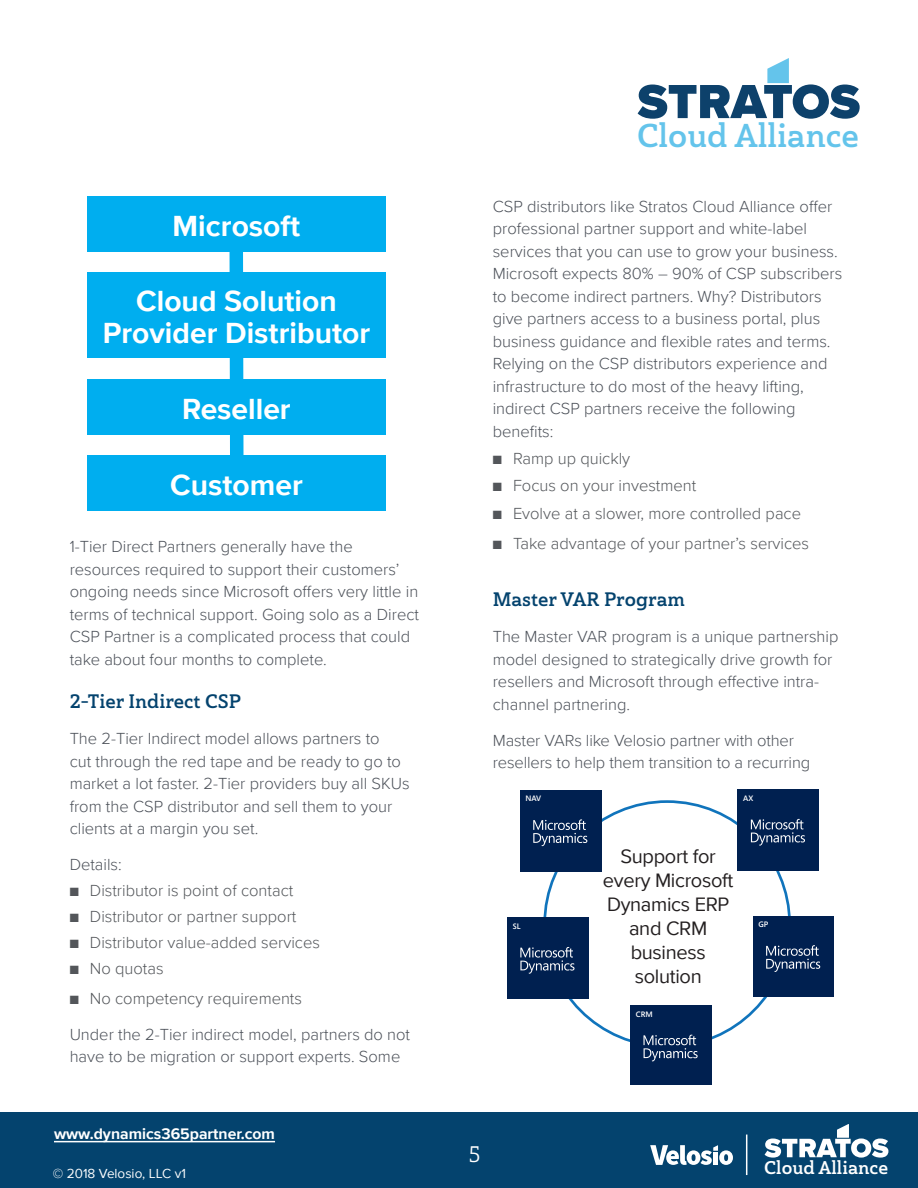
<style>
.page{position:relative;width:918px;height:1188px;background:#fff}
.page>*{position:absolute;margin:0;border:0;box-sizing:border-box;transform-origin:0 0}
.t1{font:33px "Haboro Slab Nor Bol";color:#64c4eb}
.text{font:700 30px "Proxima Nova";color:#fff}
.t2{font:22.5px "Haboro Slab Nor Reg";color:#fff}
.t3{font:20.1px/24px "Proxima Nova";letter-spacing:-.015em;color:#231f20;text-align:center}
.Smaller_Subhead{font:19.5px "Haboro Slab Nor Bol";color:#04436e}
.t4{font:18.45px "Haboro Slab Nor Bol";color:#fff}
.Body{font:300 16.5px/22.5px "Proxima Nova";color:#4c5159}
.t5{font:300 16.5px "Proxima Nova";color:#53565a}
.t6{font:700 15.75px "Proxima Nova";color:#fff}
.t7{font:13.5px "Proxima Nova";color:#fff}
.t8{font:600 7.8px "Segoe Pro";color:#fff}
</style>
<div class="page">
<div style="left:0;top:1113px;width:918px;height:75px;background:#04436e"></div>
<hr style="left:54px;top:1141px;width:221px;height:1px;background:#fff">
<svg style="left:638px;top:58px;width:222px;height:61px"></svg>
<svg style="left:650px;top:1145px;width:83px;height:20px"></svg>
<svg style="left:765px;top:1124px;width:123px;height:34px"></svg>
<hr style="left:746px;top:1135px;width:1px;height:40px;background:#fff">
<svg style="left:229px;top:252px;width:15px;height:203px"></svg>
<div style="left:87px;top:196px;width:299px;height:56px;background:#00aeef"></div>
<div style="left:87px;top:272px;width:299px;height:86px;background:#00aeef"></div>
<div style="left:87px;top:379px;width:299px;height:56px;background:#00aeef"></div>
<div style="left:87px;top:455px;width:299px;height:56px;background:#00aeef"></div>
<div style="left:738px;top:790px;width:81px;height:80px;background:#002050"></div>
<svg style="left:751px;top:819px;width:54px;height:27px"></svg>
<div style="left:631px;top:1006px;width:80px;height:79px;background:#002050"></div>
<svg style="left:644px;top:1035px;width:54px;height:26px"></svg>
<div style="left:753px;top:916px;width:81px;height:81px;background:#002050"></div>
<svg style="left:766px;top:945px;width:54px;height:27px"></svg>
<div style="left:520px;top:790px;width:81px;height:81px;background:#002050"></div>
<svg style="left:533px;top:819px;width:54px;height:27px"></svg>
<div style="left:507px;top:918px;width:81px;height:81px;background:#002050"></div>
<svg style="left:520px;top:947px;width:55px;height:27px"></svg>
<p class="text" style="left:173px;top:203px;width:129px">Microsoft</p>
<p class="text" style="left:136px;top:278px;width:202px">Cloud Solution</p>
<p class="text" style="left:103px;top:311px;width:269px">Provider Distributor</p>
<p class="text" style="left:182px;top:387px;width:110px">Reseller</p>
<p class="text" style="left:170px;top:463px;width:134px">Customer</p>
<p class="Body" style="left:70px;top:534px;width:351px">1-Tier Direct Partners generally have the resources required to support their customers’ ongoing needs since Microsoft offers very little in terms of technical support. Going solo as a Direct CSP Partner is a complicated process that could take about four months to complete.</p>
<p class="Smaller_Subhead" style="left:70px;top:689px;width:173px">2-Tier Indirect CSP</p>
<p class="Body" style="left:70px;top:727px;width:342px">The 2-Tier Indirect model allows partners to<br>cut through the red tape and be ready to go to market a lot faster. 2-Tier providers buy all SKUs from the CSP distributor and sell them to your clients at a margin you set.</p>
<p class="Body" style="left:70px;top:853px;width:54px">Details:</p>
<p class="t5" style="left:70px;top:878px;width:225px">■ Distributor is point of contact</p>
<p class="t5" style="left:70px;top:904px;width:228px">■ Distributor or partner support</p>
<p class="t5" style="left:70px;top:930px;width:252px">■ Distributor value-added services</p>
<p class="t5" style="left:70px;top:956px;width:95px">■ No quotas</p>
<p class="t5" style="left:70px;top:986px;width:234px">■ No competency requirements</p>
<p class="Body" style="left:70px;top:1022px;width:342px">Under the 2-Tier indirect model, partners do not have to be migration or support experts. Some</p>
<p class="t6" style="left:54px;top:1122px;width:223px">www.dynamics365partner.com</p>
<p class="t7" style="left:53px;top:1163px;width:135px">© 2018 Velosio, LLC v1</p>
<h1 class="t1" style="left:637px;top:114px;width:224px">Cloud Alliance</h1>
<p class="Body" style="left:493px;top:194px;width:351px">CSP distributors like Stratos Cloud Alliance offer professional partner support and white-label services that you can use to grow your business.<br>Microsoft expects 80% – 90% of CSP subscribers to become indirect partners. Why? Distributors give partners access to a business portal, plus business guidance and flexible rates and terms.<br>Relying on the CSP distributors experience and infrastructure to do most of the heavy lifting, indirect CSP partners receive the following benefits:</p>
<p class="t5" style="left:493px;top:446px;width:139px">■ Ramp up quickly</p>
<p class="t5" style="left:493px;top:473px;width:205px">■ Focus on your investment</p>
<p class="t5" style="left:493px;top:501px;width:310px">■ Evolve at a slower, more controlled pace</p>
<p class="t5" style="left:493px;top:531px;width:318px">■ Take advantage of your partner’s services</p>
<p class="Smaller_Subhead" style="left:493px;top:587px;width:194px">Master VAR Program</p>
<p class="Body" style="left:493px;top:624px;width:347px">The Master VAR program is a unique partnership model designed to strategically drive growth for resellers and Microsoft through effective intra&shy;channel partnering.</p>
<p class="Body" style="left:493px;top:728px;width:319px">Master VARs like Velosio partner with other resellers to help them transition to a recurring</p>
<p class="t8" style="left:526px;top:793px;width:17px">NAV</p>
<p class="t8" style="left:513px;top:921px;width:9px">SL</p>
<p class="t8" style="left:743px;top:793px;width:12px">AX</p>
<p class="t3" style="left:603px;top:844px;width:132px">Support for every Microsoft<br>Dynamics ERP and CRM business solution</p>
<p class="t8" style="left:636px;top:1009px;width:18px">CRM</p>
<p class="t8" style="left:758px;top:919px;width:12px">GP</p>
<h3 class="t2" style="left:469px;top:1140px;width:13px">5</h3>
<p class="t4" style="left:764px;top:1155px;width:125px">Cloud Alliance</p>
</div>
